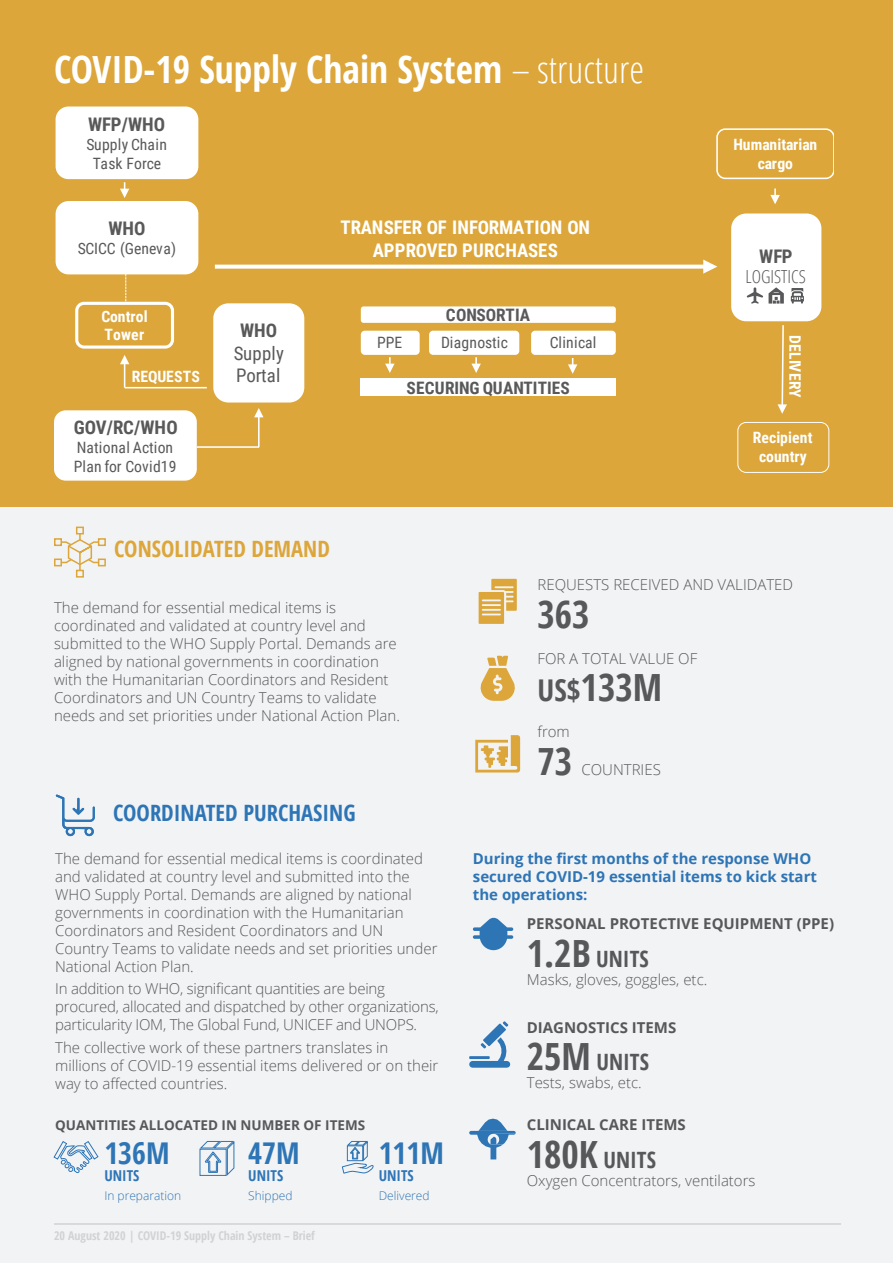
<style>
.page{position:relative;width:893px;height:1263px;background:#fff}
.page>*{position:absolute;margin:0;border:0;box-sizing:border-box;transform-origin:0 0}
.t1{font:700 condensed 37.5px "Open Sans";color:#fff}
.t2{font:700 condensed 37.5px "Open Sans";color:#57585a}
.t3{font:700 condensed 30px "Open Sans";color:#2e75b6}
.t4{font:700 condensed 22.5px "Open Sans";color:#57585a}
.t5{font:700 condensed 22.5px "Open Sans";color:#2e75b6}
.t6{font:700 condensed 22.5px "Open Sans";color:#dca63a}
.t7{font:700 18.75px/22.6px "Roboto Condensed";color:#fff;text-align:center}
.t8{font:18.75px/22.2px "Roboto Condensed";letter-spacing:.005em;color:#595959}
.t9{font:700 18.75px "Roboto Condensed";color:#595959}
.t10{font:300 18px "Open Sans Condensed";color:#595a59}
.t11{font:700 17.25px "Roboto Condensed";color:#595959}
.t12{font:700 15.75px "Roboto Condensed";letter-spacing:.01em;color:#fff}
.t13{font:15.6px/18.8px "Roboto Condensed";letter-spacing:.005em;color:#595959;text-align:center}
.t14{font:700 15.6px/18.8px "Roboto Condensed";color:#fff;text-align:center}
.t15{font:15.6px "Roboto Condensed";letter-spacing:-.015em;color:#595959}
.t16{font:300 15px/18px "Open Sans";color:#57585a}
.t17{font:700 15px/18px "Open Sans";color:#2e75b6}
.t18{font:700 15px "Open Sans";color:#57585a}
.t19{font:700 condensed 15px "Open Sans";color:#2e75b6}
.t20{font:700 13.5px "Open Sans";color:#57585a}
.t21{font:700 condensed 12px "Open Sans";color:#d1d2d4}
.t22{font:300 12px "Open Sans";color:#2e75b6}
.s1{font-family:"Open Sans Condensed";font-weight:300;font-stretch:normal}
.s2{font-weight:700}
.s3{font-size:30px}
.s4{font-size:37.5px}
</style>
<div class="page">
<div style="left:0;top:507px;width:893px;height:756px;background:#f2f3f4"></div>
<div style="left:0;top:1px;width:893px;height:506px;background:#dca63a"></div>
<hr style="left:54px;top:1223px;width:787px;height:2px;background:#d1d2d4">
<svg style="left:480px;top:656px;width:35px;height:45px"></svg>
<svg style="left:479px;top:579px;width:38px;height:45px"></svg>
<svg style="left:475px;top:735px;width:45px;height:37px"></svg>
<svg style="left:473px;top:917px;width:40px;height:33px"></svg>
<div style="left:76px;top:570px;width:8px;height:8px;border:2px solid #dca63a"></div>
<div style="left:76px;top:527px;width:8px;height:7px;border:2px solid #dca63a"></div>
<div style="left:98px;top:538px;width:8px;height:8px;border:2px solid #dca63a"></div>
<div style="left:98px;top:558px;width:8px;height:8px;border:2px solid #dca63a"></div>
<div style="left:54px;top:538px;width:8px;height:8px;border:2px solid #dca63a"></div>
<div style="left:54px;top:558px;width:8px;height:8px;border:2px solid #dca63a"></div>
<svg style="left:60px;top:534px;width:40px;height:36px"></svg>
<svg style="left:56px;top:794px;width:39px;height:42px"></svg>
<svg style="left:469px;top:1118px;width:47px;height:41px"></svg>
<svg style="left:469px;top:1021px;width:41px;height:47px"></svg>
<div style="left:57px;top:108px;width:140px;height:70px;background:#fff;border-radius:12px"></div>
<div style="left:56px;top:106px;width:142px;height:73px;border:2px solid #fff;border-radius:12px"></div>
<div style="left:57px;top:202px;width:140px;height:71px;background:#fff;border-radius:12px"></div>
<div style="left:56px;top:201px;width:142px;height:73px;border:2px solid #fff;border-radius:12px"></div>
<div style="left:731px;top:213px;width:90px;height:108px;background:#fff;border-radius:15px"></div>
<div style="left:213px;top:303px;width:91px;height:99px;background:#fff;border-radius:15px"></div>
<div style="left:75px;top:302px;width:99px;height:47px;border:3px solid #fff;border-radius:7px"></div>
<div style="left:54px;top:410px;width:143px;height:71px;background:#fff;border-radius:12px"></div>
<div style="left:737px;top:422px;width:92px;height:51px;border:1px solid #fff;border-radius:8px"></div>
<div style="left:361px;top:331px;width:59px;height:24px;background:#fff;border-radius:4px"></div>
<div style="left:429px;top:331px;width:90px;height:24px;background:#fff;border-radius:4px"></div>
<div style="left:531px;top:331px;width:85px;height:24px;background:#fff;border-radius:4px"></div>
<div style="left:361px;top:306px;width:255px;height:17px;background:#fff;border-radius:3px"></div>
<div style="left:361px;top:378px;width:255px;height:18px;background:#fff"></div>
<svg style="left:120px;top:182px;width:9px;height:16px"></svg>
<svg style="left:125px;top:274px;width:1px;height:28px"></svg>
<svg style="left:778px;top:325px;width:9px;height:89px"></svg>
<hr style="left:258px;top:416px;width:2px;height:31px;background:#fff">
<svg style="left:254px;top:408px;width:9px;height:9px"></svg>
<svg style="left:120px;top:355px;width:9px;height:32px"></svg>
<hr style="left:125px;top:387px;width:82px;height:1px;background:#fff">
<svg style="left:215px;top:265px;width:488px;height:4px;background:#fbf7ed"></svg>
<svg style="left:703px;top:260px;width:14px;height:14px"></svg>
<svg style="left:385px;top:357px;width:10px;height:16px"></svg>
<svg style="left:471px;top:357px;width:10px;height:16px"></svg>
<svg style="left:568px;top:358px;width:9px;height:16px"></svg>
<hr style="left:197px;top:446px;width:62px;height:2px;background:#fff">
<div style="left:716px;top:128px;width:118px;height:51px;border:2px solid #fff;border-radius:8px"></div>
<svg style="left:770px;top:188px;width:10px;height:16px"></svg>
<svg style="left:53px;top:1141px;width:46px;height:32px"></svg>
<svg style="left:199px;top:1141px;width:36px;height:35px"></svg>
<svg style="left:342px;top:1140px;width:32px;height:34px"></svg>
<svg style="left:791px;top:288px;width:13px;height:16px"></svg>
<svg style="left:769px;top:287px;width:15px;height:17px"></svg>
<svg style="left:747px;top:287px;width:16px;height:17px"></svg>
<p class="t1" style="left:54px;top:43px;width:592px">COVID-19 Supply Chain System <span class="s1">– structure</span></p>
<p class="t9" style="left:88px;top:111px;width:79px">WFP/WHO</p>
<p class="t13" style="left:86px;top:135px;width:82px">Supply Chain<br>Task Force</p>
<p class="t14" style="left:733px;top:134px;width:85px">Humanitarian cargo</p>
<p class="t7" style="left:341px;top:215px;width:251px">TRANSFER OF INFORMATION ON<br>APPROVED PURCHASES</p>
<p class="t9" style="left:108px;top:215px;width:39px">WHO</p>
<p class="t15" style="left:78px;top:238px;width:100px">SCICC (Geneva)</p>
<p class="t8" style="left:757px;top:244px;width:41px;line-height:22.6px"><span class="s2">WFP<br></span>Hubs</p>
<p class="t8" style="left:234px;top:319px;width:52px;text-align:center"><span class="s2">WHO<br></span>Supply<br>Portal</p>
<p class="t10" style="left:745px;top:264px;width:62px">LOGISTICS</p>
<p class="t11" style="left:446px;top:302px;width:86px">CONSORTIA</p>
<p class="t14" style="left:101px;top:306px;width:48px;text-align:left">Control<br>Tower</p>
<p class="t12" style="left:806px;top:335px;width:64px;rotate:90deg">DELIVERY</p>
<p class="t13" style="left:377px;top:332px;width:27px">PPE</p>
<p class="t13" style="left:441px;top:333px;width:68px">Diagnostic</p>
<p class="t13" style="left:550px;top:333px;width:48px">Clinical</p>
<p class="t14" style="left:132px;top:366px;width:70px">REQUESTS</p>
<p class="t11" style="left:407px;top:375px;width:165px">SECURING QUANTITIES</p>
<p class="t9" style="left:74px;top:414px;width:105px">GOV/RC/WHO</p>
<p class="t13" style="left:74px;top:438px;width:104px;text-align:left">National Action<br>Plan for Covid19</p>
<p class="t14" style="left:753px;top:427px;width:61px">Recipient country</p>
<p class="t6" style="left:114px;top:533px;width:217px">CONSOLIDATED DEMAND</p>
<p class="t16" style="left:54px;top:598px;width:347px">The demand for essential medical items is coordinated and validated at country level and submitted to the WHO Supply Portal. Demands are aligned by national governments in coordination with the Humanitarian Coordinators and Resident Coordinators and UN Country Teams to validate needs and set priorities under National Action Plan.</p>
<p class="t5" style="left:113px;top:797px;width:244px">COORDINATED PURCHASING</p>
<p class="t16" style="left:55px;top:849px;width:384px">The demand for essential medical items is coordinated and validated at country level and submitted into the WHO Supply Portal. Demands are aligned by national governments in coordination with the Humanitarian Coordinators and Resident Coordinators and UN Country Teams to validate needs and set priorities under National Action Plan.</p>
<p class="t16" style="left:55px;top:979px;width:385px">In addition to WHO, significant quantities are being procured, allocated and dispatched by other organizations, particularity IOM, The Global Fund, UNICEF and UNOPS.</p>
<p class="t16" style="left:55px;top:1038px;width:385px">The collective work of these partners translates in millions of COVID-19 essential items delivered or on their way to affected countries.</p>
<p class="t20" style="left:55px;top:1116px;width:312px">QUANTITIES ALLOCATED IN NUMBER OF ITEMS</p>
<p class="t3" style="left:104px;top:1132px;width:67px">136M</p>
<p class="t19" style="left:104px;top:1164px;width:36px">UNITS</p>
<p class="t22" style="left:104px;top:1187px;width:78px">In preparation</p>
<p class="t3" style="left:248px;top:1132px;width:53px">47M</p>
<p class="t19" style="left:248px;top:1164px;width:36px">UNITS</p>
<p class="t22" style="left:248px;top:1187px;width:46px">Shipped</p>
<p class="t21" style="left:54px;top:1227px;width:262px">20 August 2020 | COVID-19 Supply Chain System – Brief</p>
<p class="t3" style="left:379px;top:1132px;width:67px">111M</p>
<p class="t19" style="left:379px;top:1164px;width:36px">UNITS</p>
<p class="t22" style="left:379px;top:1187px;width:52px">Delivered</p>
<p class="t16" style="left:537px;top:575px;width:257px">REQUESTS RECEIVED AND VALIDATED</p>
<p class="t2" style="left:537px;top:588px;width:54px">363</p>
<p class="t16" style="left:537px;top:649px;width:161px">FOR A TOTAL VALUE OF</p>
<p class="t2" style="left:537px;top:662px;width:126px"><span class="s3">US$</span>133M</p>
<p class="t16" style="left:537px;top:722px;width:34px">from</p>
<p class="t2" style="left:537px;top:735px;width:36px">73</p>
<p class="t16" style="left:581px;top:760px;width:81px">COUNTRIES</p>
<p class="t17" style="left:473px;top:849px;width:346px">During the first months of the response WHO secured COVID-19 essential items to kick start the operations:</p>
<p class="t18" style="left:527px;top:913px;width:309px">PERSONAL PROTECTIVE EQUIPMENT (PPE)</p>
<p class="t4" style="left:527px;top:943px;width:123px"><span class="s4">1.2B</span> UNITS</p>
<p class="t16" style="left:527px;top:970px;width:182px">Masks, gloves, goggles, etc.</p>
<p class="t18" style="left:527px;top:1017px;width:151px">DIAGNOSTICS ITEMS</p>
<p class="t4" style="left:527px;top:1046px;width:124px"><span class="s4">25M</span> UNITS</p>
<p class="t16" style="left:527px;top:1073px;width:117px">Tests, swabs, etc.</p>
<p class="t18" style="left:527px;top:1114px;width:160px">CLINICAL CARE ITEMS</p>
<p class="t4" style="left:527px;top:1144px;width:131px"><span class="s4">180K</span> UNITS</p>
<p class="t16" style="left:527px;top:1171px;width:230px">Oxygen Concentrators, ventilators</p>
</div>
